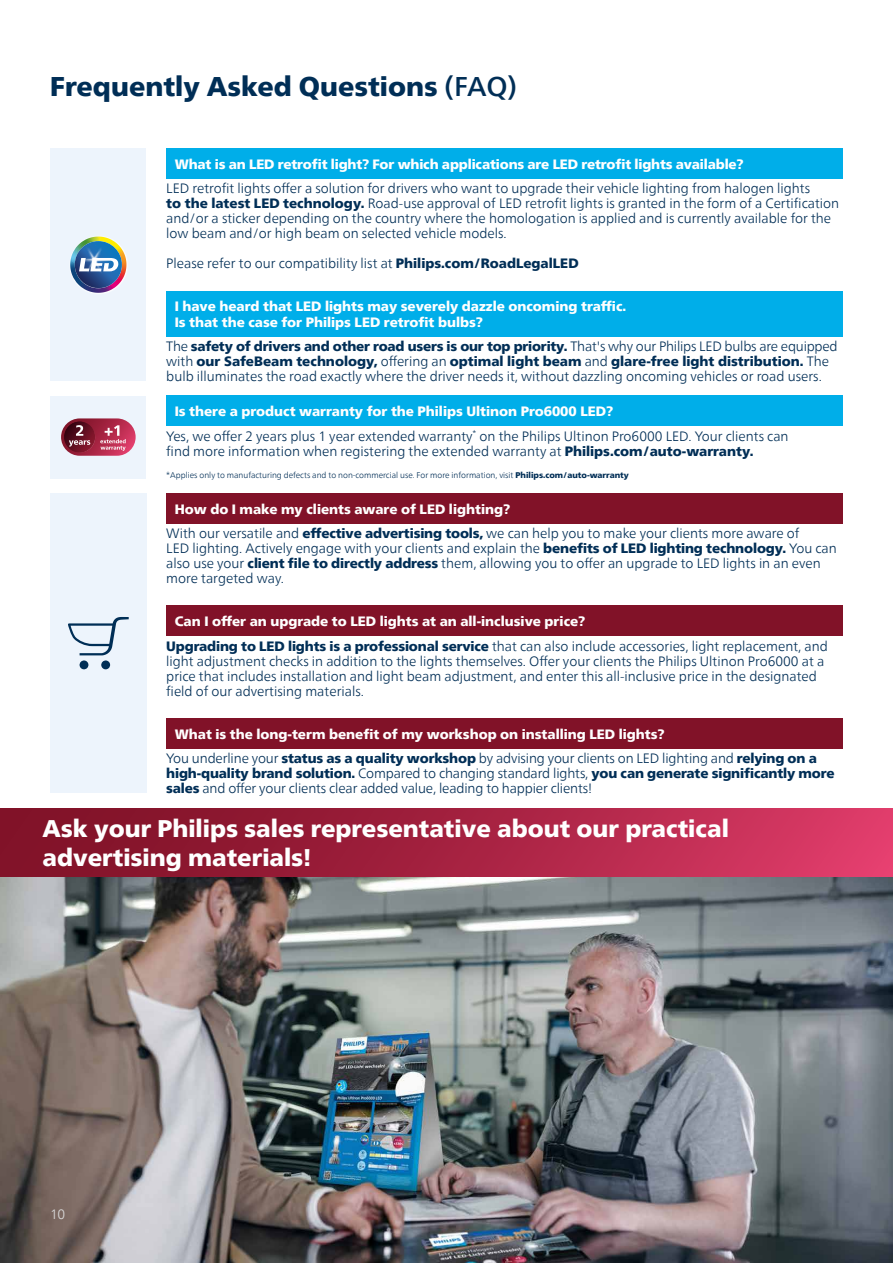
<style>
.page{position:relative;width:893px;height:1263px;background:#fff}
.page>*{position:absolute;margin:0;border:0;box-sizing:border-box;transform-origin:0 0}
.t1{font:900 27px "Neue Frutiger World";color:#002e56}
.t2{font:900 24px/28.5px "Neue Frutiger World";color:#fff}
.t3{font:300 13.5px/15px "Neue Frutiger World";color:#002e56}
.t4{font:900 13.5px/16.2px "Neue Frutiger World";color:#fff}
.t5{font:300 13.5px "Neue Frutiger World";color:#dadada}
.t6{font:300 8.25px "Neue Frutiger World";color:#002e56}
.s1{font-weight:500}
.s2{font-weight:900}
</style>
<div class="page">
<div style="left:50px;top:149px;width:96px;height:232px;background:#edf4fc"></div>
<div style="left:50px;top:493px;width:97px;height:300px;background:#edf4fc"></div>
<div style="left:50px;top:396px;width:96px;height:82px;background:#edf4fc"></div>
<img style="left:0;top:876px;width:893px;height:387px">
<div style="left:166px;top:493px;width:677px;height:30px;background:#811228"></div>
<div style="left:166px;top:718px;width:677px;height:30px;background:#811228"></div>
<div style="left:166px;top:606px;width:677px;height:30px;background:#811228"></div>
<div style="left:0;top:808px;width:893px;height:68px;background:linear-gradient(to right,#760d20,#dc3a67)"></div>
<div style="left:166px;top:396px;width:677px;height:30px;background:#00aee9"></div>
<div style="left:166px;top:291px;width:677px;height:45px;background:#00aee9"></div>
<div style="left:166px;top:148px;width:677px;height:30px;background:#00aee9"></div>
<svg style="left:68px;top:235px;width:60px;height:60px"></svg>
<svg style="left:75px;top:241px;width:47px;height:47px"></svg>
<svg style="left:70px;top:237px;width:49px;height:56px"></svg>
<svg style="left:61px;top:418px;width:75px;height:38px"></svg>
<svg style="left:64px;top:422px;width:31px;height:31px"></svg>
<svg style="left:69px;top:425px;width:21px;height:21px"></svg>
<svg style="left:100px;top:425px;width:26px;height:26px"></svg>
<svg style="left:68px;top:617px;width:61px;height:52px"></svg>
<h1 class="t1" style="left:50px;top:71px;width:468px">Frequently Asked Questions <span class="s1">(FAQ)</span></h1>
<p class="t4" style="left:175px;top:156px;width:570px">What is an LED retrofit light? For which applications are LED retrofit lights available?</p>
<p class="t3" style="left:166px;top:181px;width:674px">LED retrofit lights offer a solution for drivers who want to upgrade their vehicle lighting from halogen lights<br><span class="s2">to the latest LED technology.</span> Road-use approval of LED retrofit lights is granted in the form of a Certification and/or a sticker depending on the country where the homologation is applied and is currently available for the low beam and/or high beam on selected vehicle models.</p>
<p class="t3" style="left:166px;top:256px;width:414px">Please refer to our compatibility list at <span class="s2">Philips.com/RoadLegalLED</span></p>
<p class="t4" style="left:175px;top:298px;width:453px">I have heard that LED lights may severely dazzle oncoming traffic.<br>Is that the case for Philips LED retrofit bulbs?</p>
<p class="t3" style="left:166px;top:339px;width:673px">The <span class="s2">safety of drivers and other road users is our top priority.</span> That's why our Philips LED bulbs are equipped with <span class="s2">our SafeBeam technology,</span> offering an <span class="s2">optimal light beam</span> and <span class="s2">glare-free light distribution.</span> The bulb illuminates the road exactly where the driver needs it, without dazzling oncoming vehicles or road users.</p>
<p class="t4" style="left:175px;top:403px;width:440px">Is there a product warranty for the Philips Ultinon Pro6000 LED?</p>
<p class="t3" style="left:166px;top:429px;width:624px">Yes, we offer 2 years plus 1 year extended warranty<sup>*</sup> on the Philips Ultinon Pro6000 LED. Your clients can find more information when registering the extended warranty at <span class="s2">Philips.com/auto-warranty.</span></p>
<p class="t6" style="left:166px;top:469px;width:464px">*Applies only to manufacturing defects and to non-commercial use. For more information, visit <span class="s2">Philips.com/auto-warranty</span></p>
<p class="t4" style="left:175px;top:501px;width:337px">How do I make my clients aware of LED lighting?</p>
<p class="t3" style="left:166px;top:526px;width:672px">With our versatile and <span class="s2">effective advertising tools,</span> we can help you to make your clients more aware of<br>LED lighting. Actively engage with your clients and explain the <span class="s2">benefits of LED lighting technology.</span> You can also use your <span class="s2">client file to directly address</span> them, allowing you to offer an upgrade to LED lights in an even more targeted way.</p>
<p class="t4" style="left:175px;top:613px;width:412px">Can I offer an upgrade to LED lights at an all-inclusive price?</p>
<p class="t3" style="left:166px;top:639px;width:663px"><span class="s2">Upgrading to LED lights is a professional service</span> that can also include accessories, light replacement, and light adjustment checks in addition to the lights themselves. Offer your clients the Philips Ultinon Pro6000 at a price that includes installation and light beam adjustment, and enter this all-inclusive price in the designated field of our advertising materials.</p>
<p class="t4" style="left:175px;top:726px;width:491px">What is the long-term benefit of my workshop on installing LED lights?</p>
<p class="t3" style="left:166px;top:751px;width:670px">You underline your <span class="s2">status as a quality workshop</span> by advising your clients on LED lighting and <span class="s2">relying on a high-quality brand solution.</span> Compared to changing standard lights, <span class="s2">you can generate significantly more sales</span> and offer your clients clear added value, leading to happier clients!</p>
<h2 class="t2" style="left:43px;top:815px;width:688px">Ask your Philips sales representative about our practical advertising materials!</h2>
<p class="t5" style="left:50px;top:1204px;width:17px">10</p>
</div>
